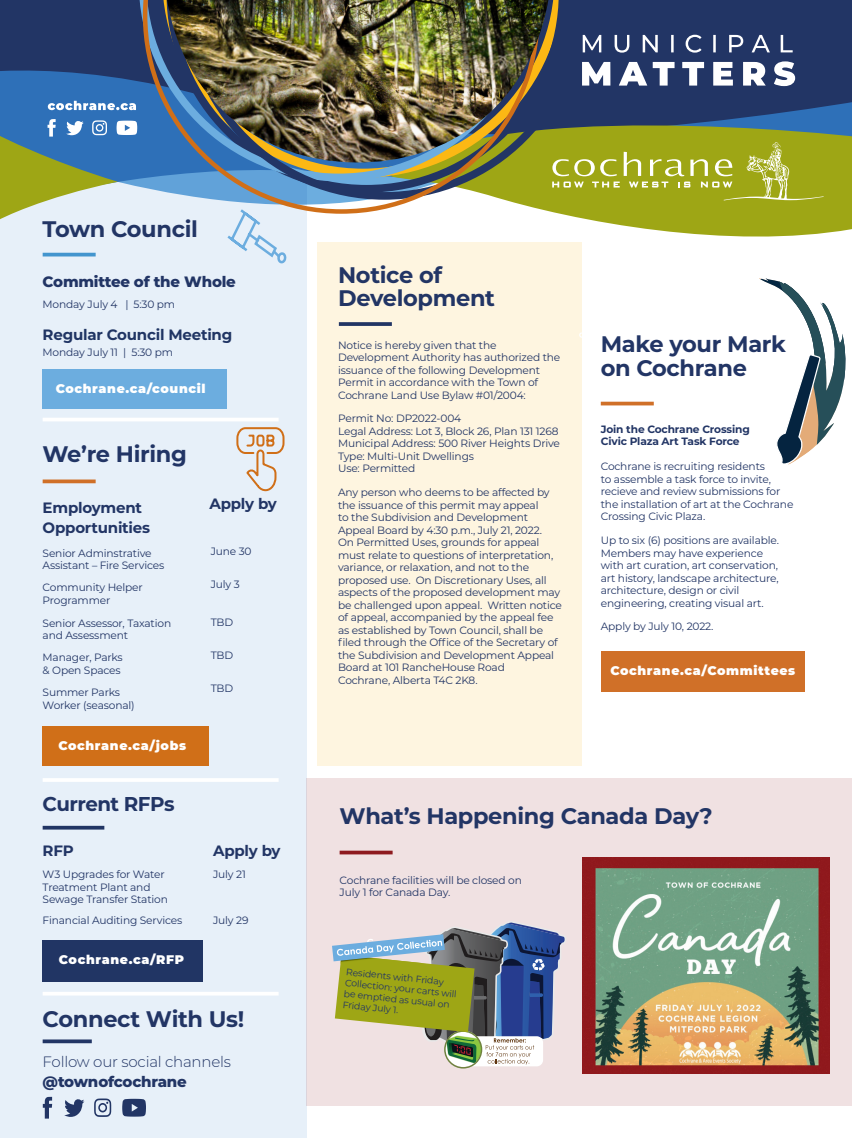
<style>
.page{position:relative;width:852px;height:1138px;background:#fff}
.page>*{position:absolute;margin:0;border:0;box-sizing:border-box;transform-origin:0 0}
.H1_Bold{font:700 22.5px/23.8px "Montserrat";letter-spacing:-.015em;color:#223565}
.H1_Bold-2{font:700 20px "Montserrat";letter-spacing:-.025em;color:#223565}
.Body__Bold{font:700 15px/20px "Montserrat";letter-spacing:-.015em;color:#223565}
.t1{font:300 15px/20px "Montserrat";letter-spacing:-.015em;color:#223565}
.Body__Bold-2{font:700 15px "Montserrat";letter-spacing:-.015em;color:#203564}
.Body__Bold-3{font:800 15px "Montserrat";letter-spacing:-.015em;color:#223565}
.Buttons{font:900 12.5px "Montserrat";letter-spacing:.05em;color:#fff}
.Paragraph_Style__8_5{font:10.62px/12.5px "Montserrat";letter-spacing:-.015em;color:#223565}
.Paragraph_Style__8_5-2{font:700 10.62px/12.5px "Montserrat";letter-spacing:-.015em;color:#223565}
.Body__Bold-4{font:10.62px "Montserrat";letter-spacing:-.015em;color:#223565}
.Paragraph_Style__8_5-3{font:9.38px/11px "Montserrat";color:#223565}
.s1{font-weight:800}
</style>
<div class="page">
<div style="left:0;top:0;width:306px;height:1138px;background:#e7f0f9"></div>
<svg style="left:0;top:0;width:851px;height:94px;background:#233b6d"></svg>
<svg style="left:0;top:94px;width:851px;height:156px"></svg>
<svg style="left:584px;top:142px;width:239px;height:58px;background:#a9b031"></svg>
<svg style="left:48px;top:101px;width:88px;height:9px"></svg>
<svg style="left:584px;top:35px;width:208px;height:18px;background:#505f85"></svg>
<svg style="left:584px;top:61px;width:210px;height:25px"></svg>
<svg style="left:92px;top:120px;width:15px;height:15px"></svg>
<svg style="left:66px;top:121px;width:18px;height:14px"></svg>
<svg style="left:48px;top:119px;width:8px;height:18px"></svg>
<svg style="left:116px;top:121px;width:21px;height:14px"></svg>
<div style="left:306px;top:778px;width:545px;height:327px;background:#f0e1e2"></div>
<div style="left:317px;top:242px;width:264px;height:523px;background:#fef5e0"></div>
<div style="left:43px;top:726px;width:166px;height:39px;background:#d06f18"></div>
<svg style="left:43px;top:479px;width:53px;height:4px"></svg>
<svg style="left:236px;top:427px;width:49px;height:65px"></svg>
<div style="left:43px;top:369px;width:184px;height:40px;background:#6caddf"></div>
<hr style="left:43px;top:253px;width:53px;height:3px;background:#4395ce">
<svg style="left:338px;top:322px;width:53px;height:4px"></svg>
<hr style="left:600px;top:402px;width:53px;height:3px;background:#d07028">
<svg style="left:225px;top:214px;width:63px;height:49px"></svg>
<hr style="left:43px;top:418px;width:235px;height:3px;background:#fff">
<hr style="left:43px;top:778px;width:235px;height:4px;background:#fff">
<svg style="left:94px;top:1098px;width:17px;height:19px"></svg>
<svg style="left:64px;top:1099px;width:20px;height:18px"></svg>
<svg style="left:43px;top:1097px;width:9px;height:21px"></svg>
<svg style="left:122px;top:1099px;width:24px;height:17px"></svg>
<svg style="left:43px;top:1039px;width:49px;height:4px"></svg>
<hr style="left:43px;top:992px;width:235px;height:3px;background:#fff">
<div style="left:43px;top:940px;width:160px;height:41px;background:#213564"></div>
<div style="left:600px;top:651px;width:204px;height:40px;background:#d07028"></div>
<hr style="left:43px;top:826px;width:61px;height:3px;background:#213564">
<hr style="left:339px;top:851px;width:53px;height:3px;background:#8e1a1f">
<svg style="left:579px;top:332px;width:3px;height:6px"></svg>
<svg style="left:332px;top:922px;width:233px;height:146px"></svg>
<svg style="left:759px;top:278px;width:87px;height:187px"></svg>
<svg style="left:539px;top:0;width:45px;height:200px;background:#5f6a4b"></svg>
<svg style="left:143px;top:0;width:396px;height:214px"></svg>
<img style="left:582px;top:858px;width:247px;height:215px">
<img style="left:167px;top:0;width:381px;height:164px">
<p class="H1_Bold" style="left:43px;top:216px;width:157px">Town Council</p>
<p class="Body__Bold-3" style="left:43px;top:270px;width:195px">Committee of the Whole</p>
<p class="Paragraph_Style__8_5" style="left:43px;top:298px;width:134px">Monday July 4 | 5:30 pm</p>
<p class="Body__Bold-2" style="left:43px;top:324px;width:191px">Regular Council Meeting</p>
<p class="Body__Bold-4" style="left:43px;top:345px;width:132px">Monday July 11 | 5:30 pm</p>
<p class="Buttons" style="left:56px;top:379px;width:151px">Cochrane.ca/council</p>
<p class="H1_Bold" style="left:43px;top:441px;width:146px">We’re Hiring</p>
<p class="Body__Bold" style="left:43px;top:497px;width:109px">Employment<br>Opportunities</p>
<p class="Body__Bold" style="left:209px;top:493px;width:69px">Apply by</p>
<p class="Paragraph_Style__8_5" style="left:43px;top:546px;width:123px">Senior Adminstrative<br>Assistant – Fire Services</p>
<p class="Paragraph_Style__8_5" style="left:43px;top:581px;width:101px">Community Helper<br>Programmer</p>
<p class="Paragraph_Style__8_5" style="left:43px;top:616px;width:130px">Senior Assessor, Taxation and Assessment</p>
<p class="Paragraph_Style__8_5" style="left:43px;top:651px;width:82px">Manager, Parks &amp; Open Spaces</p>
<p class="Paragraph_Style__8_5" style="left:43px;top:686px;width:94px">Summer Parks<br>Worker (seasonal)</p>
<p class="Buttons" style="left:58px;top:736px;width:129px">Cochrane.ca/jobs</p>
<p class="H1_Bold-2" style="left:43px;top:789px;width:133px">Current RFPs</p>
<p class="Paragraph_Style__8_5" style="left:210px;top:544px;width:42px">June 30</p>
<p class="Paragraph_Style__8_5" style="left:210px;top:578px;width:31px">July 3</p>
<p class="Paragraph_Style__8_5" style="left:210px;top:616px;width:24px">TBD</p>
<p class="Paragraph_Style__8_5" style="left:210px;top:648px;width:24px">TBD</p>
<p class="Paragraph_Style__8_5" style="left:210px;top:682px;width:24px">TBD</p>
<p class="Body__Bold" style="left:43px;top:839px;width:33px">RFP</p>
<p class="Body__Bold" style="left:213px;top:839px;width:69px">Apply by</p>
<p class="Paragraph_Style__8_5" style="left:43px;top:868px;width:127px">W3 Upgrades for Water<br>Treatment Plant and<br>Sewage Transfer Station</p>
<p class="Paragraph_Style__8_5" style="left:213px;top:868px;width:34px">July 21</p>
<p class="Paragraph_Style__8_5" style="left:43px;top:914px;width:141px">Financial Auditing Services</p>
<p class="Buttons" style="left:59px;top:950px;width:127px">Cochrane.ca/RFP</p>
<p class="Paragraph_Style__8_5" style="left:213px;top:914px;width:37px">July 29</p>
<p class="H1_Bold" style="left:43px;top:1006px;width:203px">Connect With Us!</p>
<p class="t1" style="left:43px;top:1051px;width:190px">Follow our social channels <span class="s1">@townofcochrane</span></p>
<p class="H1_Bold" style="left:338px;top:262px;width:158px">Notice of<br>Development</p>
<p class="Paragraph_Style__8_5" style="left:338px;top:338px;width:224px">Notice is hereby given that the Development Authority has authorized the issuance of the following Development Permit in accordance with the Town of Cochrane Land Use Bylaw #01/2004:</p>
<p class="Paragraph_Style__8_5" style="left:338px;top:412px;width:223px">Permit No: DP2022-004<br>Legal Address: Lot 3, Block 26, Plan 131 1268<br>Municipal Address: 500 River Heights Drive<br>Type: Multi-Unit Dwellings<br>Use: Permitted</p>
<p class="Paragraph_Style__8_5" style="left:338px;top:486px;width:225px">Any person who deems to be affected by the issuance of this permit may appeal<br>to the Subdivision and Development Appeal Board by 4:30 p.m., July 21, 2022.<br>On Permitted Uses, grounds for appeal must relate to questions of interpretation, variance, or relaxation, and not to the proposed use. On Discretionary Uses, all aspects of the proposed development may be challenged upon appeal. Written notice of appeal, accompanied by the appeal fee as established by Town Council, shall be filed through the Office of the Secretary of the Subdivision and Development Appeal Board at 101 RancheHouse Road<br>Cochrane, Alberta T4C 2K8.</p>
<p class="H1_Bold" style="left:600px;top:331px;width:187px">Make your Mark on Cochrane</p>
<p class="Paragraph_Style__8_5-2" style="left:600px;top:422px;width:150px">Join the Cochrane Crossing<br>Civic Plaza Art Task Force</p>
<p class="Paragraph_Style__8_5" style="left:600px;top:460px;width:194px">Cochrane is recruiting residents<br>to assemble a task force to invite, recieve and review submissions for the installation of art at the Cochrane Crossing Civic Plaza.</p>
<p class="Paragraph_Style__8_5" style="left:600px;top:534px;width:180px">Up to six (6) positions are available.<br>Members may have experience with art curation, art conservation, art history, landscape architecture, architecture, design or civil engineering, creating visual art.</p>
<p class="Paragraph_Style__8_5" style="left:600px;top:620px;width:114px">Apply by July 10, 2022.</p>
<p class="Buttons" style="left:610px;top:661px;width:186px">Cochrane.ca/Committees</p>
<p class="H1_Bold" style="left:339px;top:803px;width:374px">What’s Happening Canada Day?</p>
<p class="Paragraph_Style__8_5" style="left:339px;top:873px;width:184px">Cochrane facilities will be closed on<br>July 1 for Canada Day.</p>
<p class="Paragraph_Style__8_5-3" style="left:346px;top:966px;width:114px;rotate:6deg">Residents with Friday<br>Collection: your carts will be emptied as usual on<br>Friday July 1.</p>
</div>
